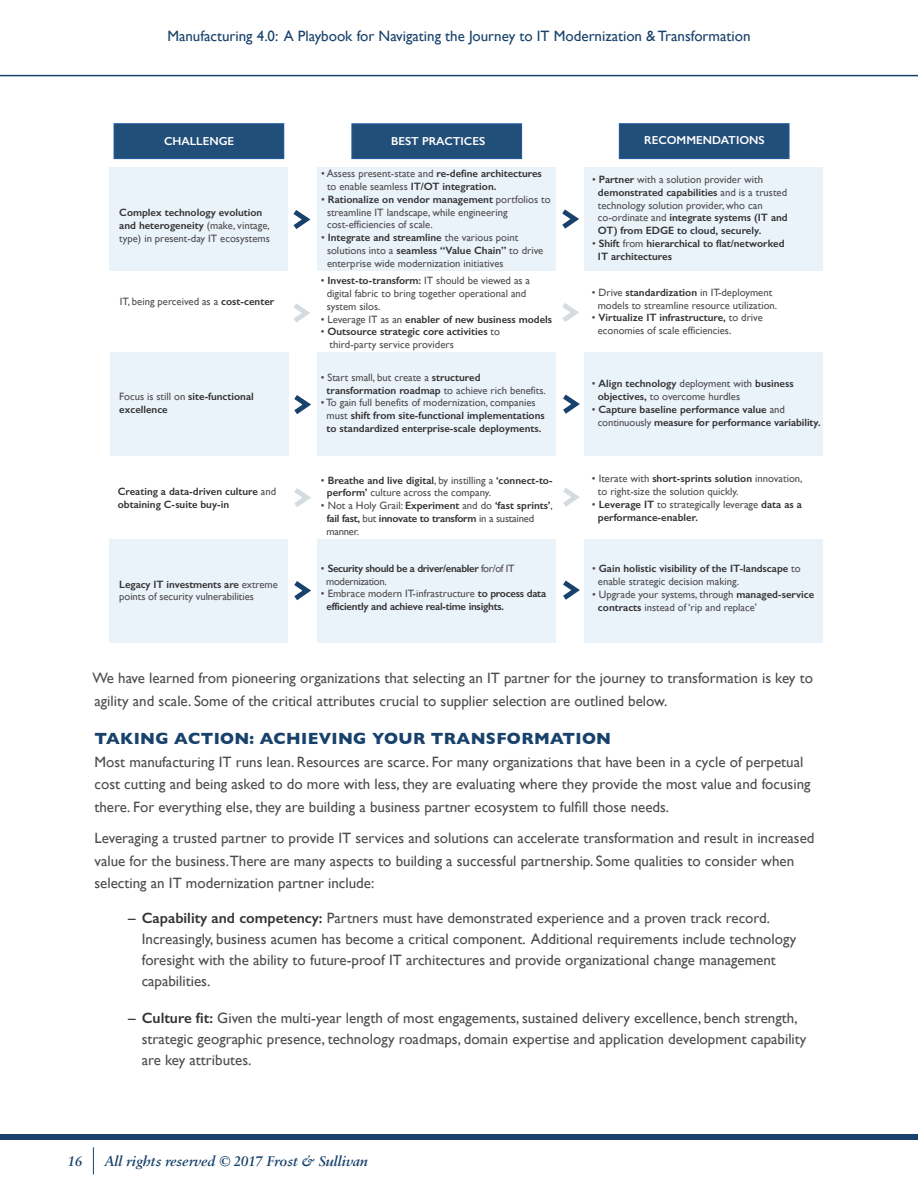
<style>
.page{position:relative;width:918px;height:1188px;background:#fff}
.page>*{position:absolute;margin:0;border:0;box-sizing:border-box;transform-origin:0 0}
.t1{font:700 16.5px "Gill Sans";letter-spacing:.02em;color:#18426b}
.t2{font:15px/22.5px "Gill Sans";color:#4d4d4f}
.t3{font:15px/21px "Gill Sans";color:#4d4d4f}
.t4{font:15px "Gill Sans";color:#18426b}
.t5{font:italic 600 15px "Sabon MT Pro";color:#18426b}
.t6{font:600 11.7px "Gill Sans";color:#fff}
.t7{font:10.65px/12.8px "Gill Sans";color:#4e4d4e}
.t8{font:600 10.65px/12.8px "Gill Sans";color:#333}
.t9{font:600 10.65px/12.8px "Gill Sans";letter-spacing:-.02em;color:#333}
.t10{font:600 10.65px/12.8px "Gill Sans";letter-spacing:-.03em;color:#333}
.s1{font-weight:600;color:#333}
.s2{font-weight:400;color:#4e4d4e}
.s3{color:#353435}
.s4{font-weight:600;color:#353435}
</style>
<div class="page">
<div style="left:0;top:1134px;width:918px;height:5px;background:#18426b"></div>
<hr style="left:0;top:75px;width:918px;height:1px;background:#18426b">
<svg style="left:93px;top:1147px;width:1px;height:27px"></svg>
<svg style="left:595px;top:352px;width:228px;height:1px"></svg>
<div style="left:352px;top:124px;width:170px;height:35px;background:#224e7a"></div>
<div style="left:351px;top:123px;width:171px;height:36px;border:1px solid #205ba1"></div>
<div style="left:619px;top:124px;width:170px;height:35px;background:#224e7a"></div>
<div style="left:619px;top:123px;width:171px;height:36px;border:1px solid #205ba1"></div>
<div style="left:114px;top:124px;width:170px;height:35px;background:#224e7a"></div>
<div style="left:114px;top:123px;width:170px;height:36px;border:1px solid #205ba1"></div>
<div style="left:317px;top:167px;width:238px;height:104px;background:#eaf2fa"></div>
<div style="left:109px;top:167px;width:179px;height:104px;background:#eaf2fa"></div>
<div style="left:584px;top:167px;width:239px;height:104px;background:#eaf2fa"></div>
<div style="left:317px;top:353px;width:239px;height:103px;background:#eaf2fa"></div>
<div style="left:110px;top:353px;width:179px;height:103px;background:#eaf2fa"></div>
<div style="left:584px;top:353px;width:239px;height:103px;background:#eaf2fa"></div>
<div style="left:317px;top:539px;width:239px;height:104px;background:#eaf2fa"></div>
<div style="left:109px;top:539px;width:179px;height:104px;background:#eaf2fa"></div>
<div style="left:585px;top:539px;width:238px;height:104px;background:#eaf2fa"></div>
<svg style="left:293px;top:210px;width:18px;height:19px"></svg>
<svg style="left:294px;top:395px;width:17px;height:19px"></svg>
<svg style="left:294px;top:581px;width:17px;height:20px"></svg>
<svg style="left:294px;top:488px;width:17px;height:19px"></svg>
<svg style="left:293px;top:303px;width:17px;height:20px"></svg>
<svg style="left:562px;top:209px;width:17px;height:20px"></svg>
<svg style="left:563px;top:394px;width:17px;height:20px"></svg>
<svg style="left:563px;top:580px;width:17px;height:20px"></svg>
<svg style="left:563px;top:488px;width:17px;height:19px"></svg>
<svg style="left:562px;top:303px;width:17px;height:19px"></svg>
<h2 class="t4" style="left:167px;top:27px;width:585px">Manufacturing 4.0: A Playbook for Navigating the Journey to IT Modernization &amp; Transformation</h2>
<p class="t6" style="left:164px;top:134px;width:72px">CHALLENGE</p>
<p class="t6" style="left:391px;top:134px;width:96px">BEST PRACTICES</p>
<p class="t6" style="left:644px;top:133px;width:122px">RECOMMENDATIONS</p>
<p class="t7" style="left:119px;top:206px;width:152px"><span class="s1">Complex technology evolution and heterogeneity</span> (make, vintage, type) in present-day IT ecosystems</p>
<p class="t7" style="left:120px;top:295px;width:156px">IT, being perceived as a <span class="s1">cost-center</span></p>
<p class="t8" style="left:119px;top:390px;width:136px"><span class="s2">Focus is still on</span> site-functional excellence</p>
<p class="t8" style="left:118px;top:485px;width:160px">Creating a data-driven culture <span class="s2">and </span>obtaining C-suite buy-in</p>
<p class="t7" style="left:119px;top:578px;width:160px"><span class="s1">Legacy IT investments are</span> extreme points of security vulnerabilities</p>
<p class="t7" style="left:327px;top:167px;width:216px;text-indent:-6px">• Assess present-state and <span class="s1">re-define architectures </span>to enable seamless <span class="s1">IT/OT integration.</span></p>
<p class="t7" style="left:327px;top:193px;width:225px;text-indent:-6px">• <span class="s1">Rationalize on vendor management</span> portfolios to streamline IT landscape, while engineering cost-efficiencies of scale.</p>
<p class="t7" style="left:327px;top:231px;width:218px;text-indent:-6px">• <span class="s1">Integrate and streamline</span> the various point solutions into a <span class="s1">seamless “Value Chain”</span> to drive enterprise wide modernization initiatives</p>
<p class="t7" style="left:327px;top:274px;width:205px;text-indent:-6px">• <span class="s1">Invest-to-transform:</span> IT should be viewed as a digital fabric to bring together operational and system silos.</p>
<p class="t8" style="left:321px;top:313px;width:233px"><span class="s2">• Leverage IT as an</span> enabler of new business models</p>
<p class="t8" style="left:330px;top:325px;width:172px;text-indent:-9px"><span class="s2">•</span> Outsource strategic core activities <span class="s2">to third-party service providers</span></p>
<p class="t7" style="left:327px;top:371px;width:221px;text-indent:-6px">• Start small, but create a <span class="s1">structured transformation roadmap</span> to achieve rich benefits.</p>
<p class="t8" style="left:327px;top:396px;width:220px;text-indent:-6px"><span class="s2">• To gain full benefits of modernization, companies must</span> shift from site-functional implementations to standardized enterprise-scale deployments.</p>
<p class="t8" style="left:327px;top:473px;width:227px;text-indent:-6px"><span class="s2">•</span> Breathe and live digital<span class="s2">, by instilling a</span> ‘connect-to&shy;perform’ <span class="s2">culture across the company.</span></p>
<p class="t9" style="left:326px;top:499px;width:228px;text-indent:-5px"><span class="s2">• Not a Holy Grail:</span> Experiment <span class="s2">and do</span> ‘fast sprints’<span class="s2">, </span>fail fast, <span class="s2">but</span> innovate to transform <span class="s2">in a sustained manner.</span></p>
<p class="t10" style="left:326px;top:562px;width:190px;text-indent:-5px"><span class="s2">•</span> Security should be a driver/enabler <span class="s2">for/of IT modernization.</span></p>
<p class="t9" style="left:326px;top:587px;width:221px;text-indent:-5px"><span class="s2">• Embrace modern IT-infrastructure</span> to process data efficiently and achieve real-time insights.</p>
<p class="t7" style="left:598px;top:173px;width:191px;text-indent:-6px">• <span class="s1">Partner</span> with a solution provider with <span class="s1">demonstrated capabilities</span> and is a trusted technology solution provider, who can co-ordinate and <span class="s1">integrate systems (IT and OT) from EDGE to cloud, securely.</span></p>
<p class="t8" style="left:598px;top:237px;width:188px;text-indent:-6px"><span class="s2">•</span> Shift <span class="s2">from</span> hierarchical to flat/networked<br>IT architectures</p>
<p class="t7" style="left:592px;top:286px;width:187px;text-align:center">• Drive <span class="s1">standardization</span> in IT-deployment models to streamline resource utilization.</p>
<p class="t7" style="left:598px;top:311px;width:167px;text-indent:-6px">• <span class="s1">Virtualize IT infrastructure,</span> to drive economies of scale efficiencies.</p>
<p class="t8" style="left:598px;top:377px;width:197px;text-indent:-6px"><span class="s2">•</span> Align technology <span class="s2">deployment with</span> business objectives, <span class="s2">to overcome hurdles</span></p>
<p class="t8" style="left:598px;top:403px;width:225px;text-indent:-6px"><span class="s2">•</span> Capture baseline performance value <span class="s2">and continuously</span> measure for performance variability.</p>
<p class="t7" style="left:598px;top:472px;width:206px;text-indent:-6px">• Iterate with <span class="s1">short-sprints solution</span> innovation, to right-size the solution quickly.</p>
<p class="t8" style="left:598px;top:498px;width:205px;text-indent:-6px"><span class="s2">•</span> Leverage IT <span class="s2">to strategically leverage</span> data as a performance-enabler.</p>
<p class="t8" style="left:598px;top:562px;width:204px;text-indent:-6px"><span class="s2">•</span> Gain holistic visibility of the IT-landscape <span class="s2">to enable strategic decision making.</span></p>
<p class="t7" style="left:598px;top:588px;width:218px;text-indent:-6px">• Upgrade your systems, through <span class="s1">managed-service contracts</span> instead of ‘rip and replace’</p>
<h2 class="t2" style="left:93px;top:667px;width:722px">We have learned from pioneering organizations that selecting an IT partner for the journey to transformation is key to agility and scale. Some of the critical attributes crucial to supplier selection are outlined below.</h2>
<h1 class="t1" style="left:94px;top:726px;width:518px">TAKING ACTION: ACHIEVING YOUR TRANSFORMATION</h1>
<p class="t2" style="left:94px;top:750px;width:718px">Most manufacturing IT runs lean. Resources are scarce. For many organizations that have been in a cycle of perpetual cost cutting and being asked to do more with less, they are evaluating where they provide the most value and focusing there. For everything else, they are building a business partner ecosystem to fulfill those needs.</p>
<p class="t2" style="left:94px;top:827px;width:722px">Leveraging a trusted partner to provide IT services and solutions can accelerate transformation and result in increased value for the business.There are many aspects to building a successful partnership. Some qualities to consider when selecting an IT modernization partner include:</p>
<p class="t3" style="left:142px;top:907px;width:656px;text-indent:-14px"><span class="s3">–</span> <span class="s4">Capability and competency:</span> Partners must have demonstrated experience and a proven track record.<br>Increasingly, business acumen has become a critical component. Additional requirements include technology foresight with the ability to future-proof IT architectures and provide organizational change management capabilities.</p>
<p class="t3" style="left:142px;top:1008px;width:666px;text-indent:-14px"><span class="s3">–</span> <span class="s4">Culture fit:</span> Given the multi-year length of most engagements, sustained delivery excellence, bench strength, strategic geographic presence, technology roadmaps, domain expertise and application development capability are key attributes.</p>
<h2 class="t5" style="left:68px;top:1153px;width:16px">16</h2>
<h2 class="t5" style="left:104px;top:1153px;width:265px">All rights reserved © 2017 Frost &amp; Sullivan</h2>
</div>
